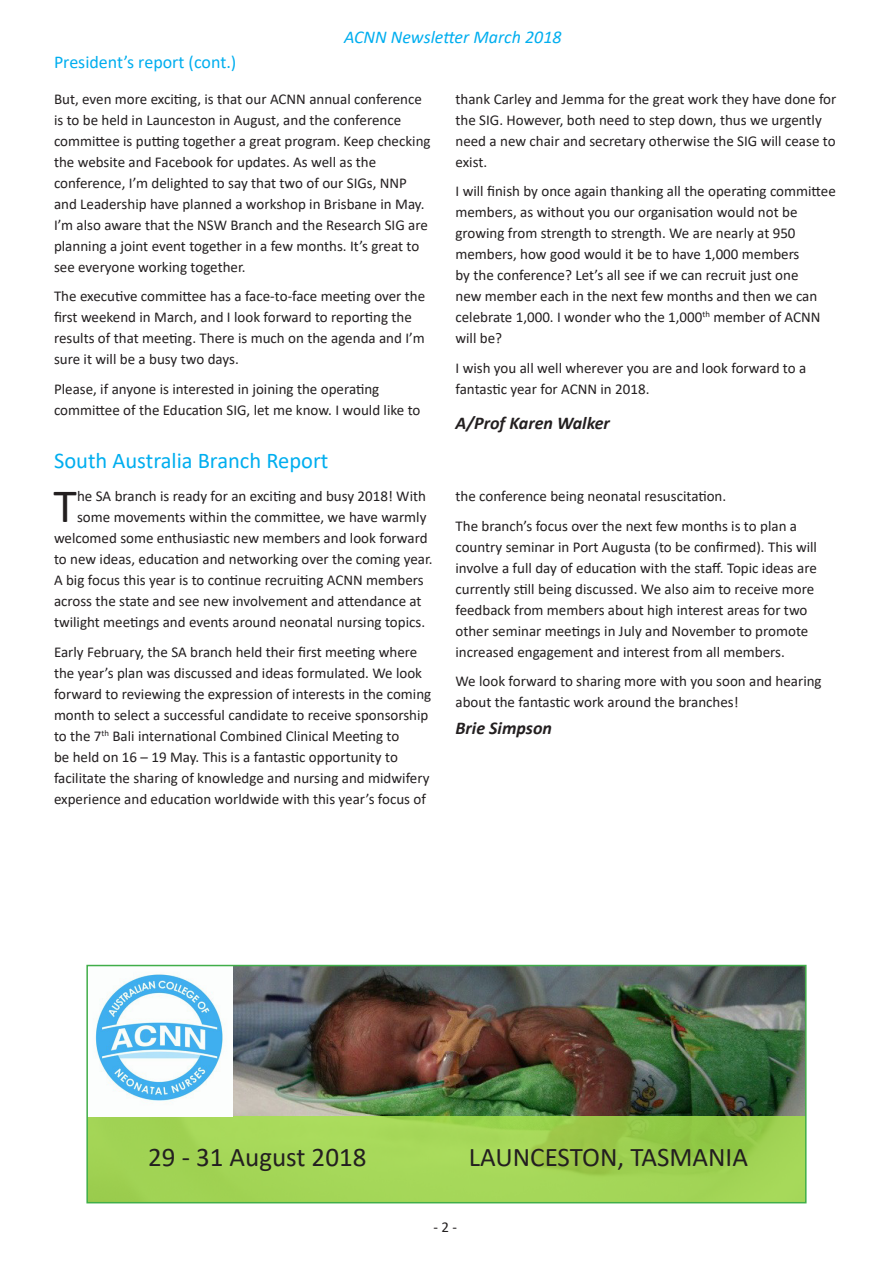
<style>
.page{position:relative;width:893px;height:1263px;background:#fff}
.page>*{position:absolute;margin:0;border:0;box-sizing:border-box;transform-origin:0 0}
.Paragraph_Style_1{font:48.15px "Calibri";color:#231f20}
.Paragraph_Style_1-2{font:27px "Calibri";color:#231f20}
.Column_heading{font:22.5px "Calibri";color:#00aeef}
.Names{font:italic 700 18px "Calibri";color:#231f20}
.Column_heading-2{font:18px "Calibri";color:#00aeef}
.t1{font:italic 18px "Calibri";color:#00aeef}
.Paragraph_Style_1-3{font:15px/21px "Calibri";color:#231f20}
</style>
<div class="page">
<img style="left:233px;top:968px;width:570px;height:148px">
<div style="left:87px;top:1116px;width:719px;height:86px;background:#a6e14d;opacity:.85"></div>
<img style="left:95px;top:974px;width:130px;height:127px">
<div style="left:86px;top:965px;width:720px;height:238px;border:2px solid #40ae49"></div>
<p class="t1" style="left:344px;top:25px;width:219px">ACNN Newsletter March 2018</p>
<p class="Column_heading-2" style="left:54px;top:49px;width:184px">President’s report (cont.)</p>
<p class="Paragraph_Style_1-3" style="left:54px;top:88px;width:378px">But, even more exciting, is that our ACNN annual conference is to be held in Launceston in August, and the conference committee is putting together a great program. Keep checking the website and Facebook for updates. As well as the conference, I’m delighted to say that two of our SIGs, NNP and Leadership have planned a workshop in Brisbane in May.<br>I’m also aware that the NSW Branch and the Research SIG are planning a joint event together in a few months. It’s great to see everyone working together.</p>
<p class="Paragraph_Style_1-3" style="left:54px;top:285px;width:373px">The executive committee has a face-to-face meeting over the first weekend in March, and I look forward to reporting the results of that meeting. There is much on the agenda and I’m sure it will be a busy two days.</p>
<p class="Paragraph_Style_1-3" style="left:54px;top:378px;width:368px">Please, if anyone is interested in joining the operating committee of the Education SIG, let me know. I would like to</p>
<p class="Column_heading" style="left:54px;top:445px;width:276px">South Australia Branch Report</p>
<p class="Paragraph_Style_1" style="left:54px;top:473px;width:25px">T</p>
<p class="Paragraph_Style_1-3" style="left:77px;top:485px;width:350px">he SA branch is ready for an exciti ng and busy 2018! With</p>
<p class="Paragraph_Style_1-3" style="left:77px;top:506px;width:351px">some movements within the committee, we have warmly</p>
<p class="Paragraph_Style_1-3" style="left:54px;top:527px;width:375px">welcomed some enthusiastic new members and look forward</p>
<p class="Paragraph_Style_1-3" style="left:54px;top:548px;width:380px">to new ideas, education and networking over the coming year.</p>
<p class="Paragraph_Style_1-3" style="left:54px;top:569px;width:371px">A big focus this year is to continue recruiting ACNN members</p>
<p class="Paragraph_Style_1-3" style="left:54px;top:590px;width:369px">across the state and see new involvement and attendance at</p>
<p class="Paragraph_Style_1-3" style="left:54px;top:611px;width:373px">twilight meetings and events around neonatal nursing topics.</p>
<p class="Paragraph_Style_1-3" style="left:54px;top:641px;width:379px">Early February, the SA branch held their first meeting where the year’s plan was discussed and ideas formulated. We look forward to reviewing the expression of interests in the coming month to select a successful candidate to receive sponsorship to the 7<sup>th</sup> Bali international Combined Clinical Meeting to<br>be held on 16 – 19 May. This is a fantastic opportunity to facilitate the sharing of knowledge and nursing and midwifery experience and education worldwide with this year’s focus of</p>
<p class="Paragraph_Style_1-3" style="left:455px;top:88px;width:382px">thank Carley and Jemma for the great work they have done for the SIG. However, both need to step down, thus we urgently need a new chair and secretary otherwise the SIG will cease to exist.</p>
<p class="Paragraph_Style_1-3" style="left:455px;top:180px;width:382px">I will finish by once again thanking all the operating committee members, as without you our organisation would not be growing from strength to strength. We are nearly at 950 members, how good would it be to have 1,000 members<br>by the conference? Let’s all see if we can recruit just one<br>new member each in the next few months and then we can celebrate 1,000. I wonder who the 1,000<sup>th</sup> member of ACNN will be?</p>
<p class="Paragraph_Style_1-3" style="left:455px;top:357px;width:352px">I wish you all well wherever you are and look forward to a fantastic year for ACNN in 2018.</p>
<p class="Names" style="left:455px;top:410px;width:156px">A/Prof Karen Walker</p>
<p class="Paragraph_Style_1-3" style="left:455px;top:485px;width:272px">the conference being neonatal resuscitation.</p>
<p class="Paragraph_Style_1-3" style="left:455px;top:515px;width:363px">The branch’s focus over the next few months is to plan a country seminar in Port Augusta (to be confirmed). This will involve a full day of education with the staff. Topic ideas are currently still being discussed. We also aim to receive more feedback from members about high interest areas for two other seminar meetings in July and November to promote increased engagement and interest from all members.</p>
<p class="Paragraph_Style_1-3" style="left:455px;top:670px;width:368px">We look forward to sharing more with you soon and hearing about the fantastic work around the branches!</p>
<p class="Names" style="left:455px;top:715px;width:98px">Brie Simpson</p>
<p class="Paragraph_Style_1-2" style="left:148px;top:1138px;width:220px">29 - 31 August 2018</p>
<p class="Paragraph_Style_1-2" style="left:469px;top:1138px;width:281px">LAUNCESTON, TASMANIA</p>
<p class="Paragraph_Style_1-3" style="left:434px;top:1216px;width:25px">- 2 -</p>
</div>
